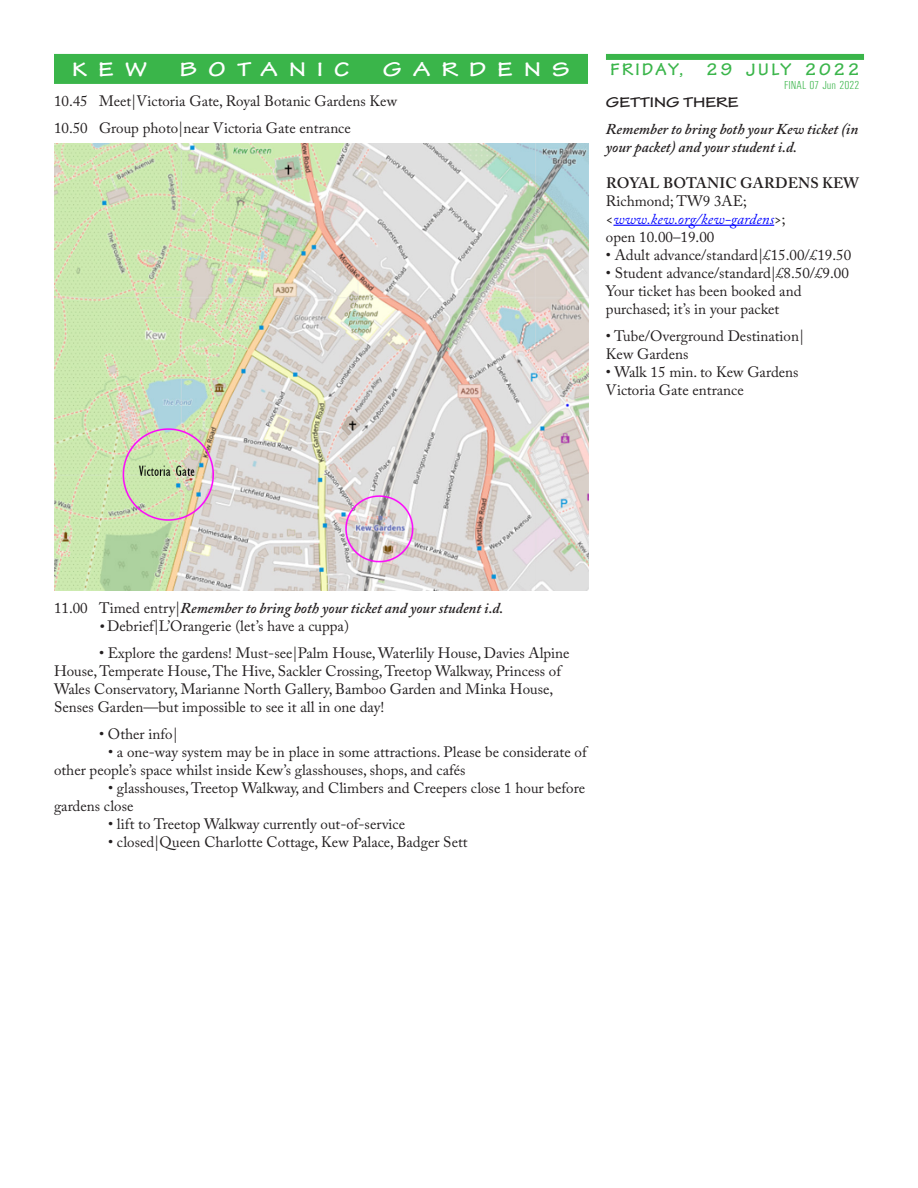
<style>
.page{position:relative;width:918px;height:1188px;background:#fff}
.page>*{position:absolute;margin:0;border:0;box-sizing:border-box;transform-origin:0 0}
.t1{font:700 expanded 21px "Tekton Pro";letter-spacing:.54em;color:#fff}
.date{font:700 18px "Tekton Pro";letter-spacing:.135em;color:#3ab54a}
.schedule{font:15px/18px "Adobe Caslon Pro";color:#231f20}
.addr{font:15px/18px "Adobe Caslon Pro";color:#231f20}
.text{font:italic 600 15px/18px "Adobe Caslon Pro";color:#231f20}
.schedule-2{font:italic 600 15px "Adobe Caslon Pro";color:#231f20}
.what_see{font:600 15px "Adobe Caslon Pro";letter-spacing:.015em;color:#231f20}
.section{font:700 expanded 15px "Tekton Pro";color:#231f20}
.posted{font:12px "Univers Light Cond DTC";color:#3ab54a}
.s1{font-style:italic;color:#00f}
.s2{font-weight:400;font-style:normal}
.s3{font-weight:600;font-style:italic}
</style>
<div class="page">
<div style="left:54px;top:54px;width:534px;height:30px;background:#3ab54a"></div>
<img style="left:54px;top:143px;width:535px;height:448px">
<div style="left:606px;top:54px;width:258px;height:6px;background:#3ab54a"></div>
<hr style="left:613px;top:225px;width:161px;height:1px;background:#00f">
<p class="t1" style="left:72px;top:57px;width:76px">KEW</p>
<p class="t1" style="left:180px;top:57px;width:171px">BOTANIC</p>
<p class="t1" style="left:383px;top:57px;width:188px">GARDENS</p>
<p class="schedule" style="left:54px;top:92px;width:345px">10.45 Meet|Victoria Gate, Royal Botanic Gardens Kew</p>
<p class="schedule" style="left:54px;top:119px;width:298px">10.50 Group photo|near Victoria Gate entrance</p>
<p class="date" style="left:610px;top:59px;width:74px">FRIDAY,</p>
<p class="date" style="left:706px;top:59px;width:155px">29 JULY 2022</p>
<p class="posted" style="left:784px;top:78px;width:77px">FINAL 07 Jun 2022</p>
<p class="section" style="left:606px;top:93px;width:134px">GETTING THERE</p>
<p class="text" style="left:606px;top:120px;width:254px">Remember to bring both your Kew ticket (in your packet) and your student i.d.</p>
<p class="what_see" style="left:606px;top:174px;width:254px">ROYAL BOTANIC GARDENS KEW</p>
<p class="addr" style="left:606px;top:192px;width:181px">Richmond; TW9 3AE; &lt;<span class="s1">www.kew.org/kew-gardens</span>&gt;; open 10.00–19.00</p>
<p class="addr" style="left:606px;top:246px;width:247px">• Adult advance/standard|£15.00/£19.50</p>
<p class="addr" style="left:606px;top:264px;width:244px">• Student advance/standard|£8.50/£9.00<br>Your ticket has been booked and purchased; it’s in your packet</p>
<p class="schedule" style="left:606px;top:327px;width:200px">• Tube/Overground Destination|<br>Kew Gardens</p>
<p class="schedule" style="left:606px;top:363px;width:194px">• Walk 15 min. to Kew Gardens<br>Victoria Gate entrance</p>
<p class="schedule-2" style="left:54px;top:599px;width:451px"><span class="s2">11.00 Timed entry|</span>Remember to bring both your ticket and your student i.d.</p>
<p class="schedule" style="left:99px;top:616px;width:252px"><span class="s3">•</span> Debrief|L’Orangerie (let’s have a cuppa)</p>
<p class="schedule" style="left:54px;top:643px;width:517px;text-indent:45px">• Explore the gardens! Must-see|Palm House, Waterlily House, Davies Alpine House, Temperate House, The Hive, Sackler Crossing, Treetop Walkway, Princess of Wales Conservatory, Marianne North Gallery, Bamboo Garden and Minka House, Senses Garden—but impossible to see it all in one day!</p>
<p class="schedule" style="left:99px;top:724px;width:80px">• Other info|</p>
<p class="schedule" style="left:54px;top:742px;width:534px;text-indent:54px">• a one-way system may be in place in some attractions. Please be considerate of other people’s space whilst inside Kew’s glasshouses, shops, and cafés</p>
<p class="schedule" style="left:54px;top:778px;width:533px;text-indent:54px">• glasshouses, Treetop Walkway, and Climbers and Creepers close 1 hour before gardens close</p>
<p class="schedule" style="left:108px;top:814px;width:299px">• lift to Treetop Walkway currently out-of-service</p>
<p class="schedule" style="left:108px;top:832px;width:361px">• closed|Queen Charlotte Cottage, Kew Palace, Badger Sett</p>
</div>
